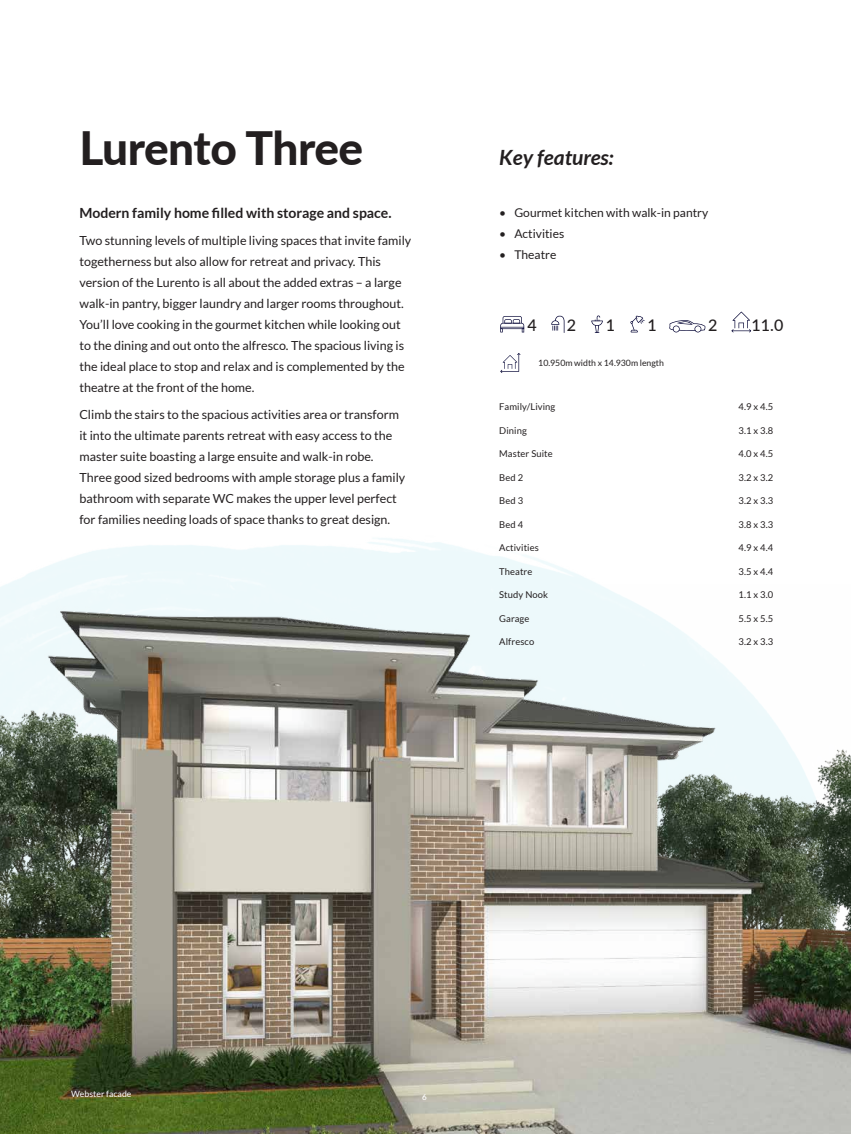
<style>
.page{position:relative;width:851px;height:1134px;background:#fff}
.page>*{position:absolute;margin:0;border:0;box-sizing:border-box;transform-origin:0 0}
.t1{font:800 46px "Lato";letter-spacing:-.015em;color:#231f20}
.t2{font:italic 700 21px "Lato";color:#231f20}
.t3{font:500 16.1px "Lato";color:#231f20}
.t4{font:700 14px "Lato";color:#231f20}
.t5{font:12.5px/21px "Lato";color:#231f20}
.t6{font:12.1px "Lato";color:#231f20}
.t7{font:9.4px "Lato";letter-spacing:.01em;color:#231f20}
.t8{font:8.7px "Lato";color:#231f20}
.t9{font:8.7px "Lato";color:#fff}
.t10{font:600 8px "Lato";color:#fff}
</style>
<div class="page">
<img style="left:0;top:585px;width:850px;height:549px">
<svg style="left:500px;top:353px;width:20px;height:20px"></svg>
<svg style="left:731px;top:312px;width:20px;height:20px"></svg>
<svg style="left:630px;top:315px;width:14px;height:17px"></svg>
<svg style="left:500px;top:316px;width:24px;height:16px"></svg>
<svg style="left:551px;top:315px;width:13px;height:18px"></svg>
<svg style="left:669px;top:320px;width:36px;height:12px"></svg>
<svg style="left:591px;top:315px;width:11px;height:18px"></svg>
<h1 class="t1" style="left:79px;top:114px;width:285px">Lurento Three</h1>
<p class="t4" style="left:79px;top:205px;width:313px">Modern family home filled with storage and space.</p>
<p class="t5" style="left:79px;top:230px;width:333px">Two stunning levels of multiple living spaces that invite family togetherness but also allow for retreat and privacy. This version of the Lurento is all about the added extras – a large walk-in pantry, bigger laundry and larger rooms throughout.<br>You’ll love cooking in the gourmet kitchen while looking out to the dining and out onto the alfresco. The spacious living is the ideal place to stop and relax and is complemented by the theatre at the front of the home.</p>
<p class="t5" style="left:79px;top:403px;width:327px">Climb the stairs to the spacious activities area or transform it into the ultimate parents retreat with easy access to the master suite boasting a large ensuite and walk-in robe.<br>Three good sized bedrooms with ample storage plus a family bathroom with separate WC makes the upper level perfect for families needing loads of space thanks to great design.</p>
<h2 class="t2" style="left:499px;top:145px;width:116px">Key features:</h2>
<p class="t6" style="left:499px;top:206px;width:210px">• Gourmet kitchen with walk-in pantry</p>
<p class="t6" style="left:499px;top:227px;width:67px">• Activities</p>
<p class="t6" style="left:499px;top:248px;width:59px">• Theatre</p>
<p class="t3" style="left:527px;top:314px;width:11px">4</p>
<p class="t3" style="left:567px;top:314px;width:11px">2</p>
<p class="t3" style="left:605px;top:314px;width:11px">1</p>
<p class="t3" style="left:647px;top:314px;width:11px">1</p>
<p class="t3" style="left:708px;top:314px;width:11px">2</p>
<p class="t3" style="left:751px;top:314px;width:33px">11.0</p>
<p class="t8" style="left:538px;top:358px;width:127px">10.950m width x 14.930m length</p>
<p class="t7" style="left:499px;top:401px;width:58px">Family/Living</p>
<p class="t7" style="left:738px;top:401px;width:36px">4.9 x 4.5</p>
<p class="t7" style="left:499px;top:425px;width:29px">Dining</p>
<p class="t7" style="left:738px;top:425px;width:36px">3.1 x 3.8</p>
<p class="t7" style="left:499px;top:448px;width:55px">Master Suite</p>
<p class="t7" style="left:738px;top:448px;width:36px">4.0 x 4.5</p>
<p class="t7" style="left:499px;top:472px;width:25px">Bed 2</p>
<p class="t7" style="left:738px;top:472px;width:36px">3.2 x 3.2</p>
<p class="t7" style="left:499px;top:495px;width:25px">Bed 3</p>
<p class="t7" style="left:738px;top:495px;width:36px">3.2 x 3.3</p>
<p class="t7" style="left:499px;top:519px;width:25px">Bed 4</p>
<p class="t7" style="left:738px;top:519px;width:36px">3.8 x 3.3</p>
<p class="t7" style="left:499px;top:543px;width:41px">Activities</p>
<p class="t7" style="left:738px;top:543px;width:36px">4.9 x 4.4</p>
<p class="t7" style="left:499px;top:566px;width:35px">Theatre</p>
<p class="t7" style="left:738px;top:566px;width:36px">3.5 x 4.4</p>
<p class="t7" style="left:499px;top:590px;width:50px">Study Nook</p>
<p class="t7" style="left:738px;top:590px;width:36px">1.1 x 3.0</p>
<p class="t7" style="left:499px;top:613px;width:32px">Garage</p>
<p class="t7" style="left:738px;top:613px;width:36px">5.5 x 5.5</p>
<p class="t7" style="left:499px;top:637px;width:36px">Alfresco</p>
<p class="t7" style="left:738px;top:637px;width:36px">3.2 x 3.3</p>
<p class="t9" style="left:71px;top:1089px;width:62px">Webster facade</p>
<p class="t10" style="left:422px;top:1092px;width:6px">6</p>
</div>
